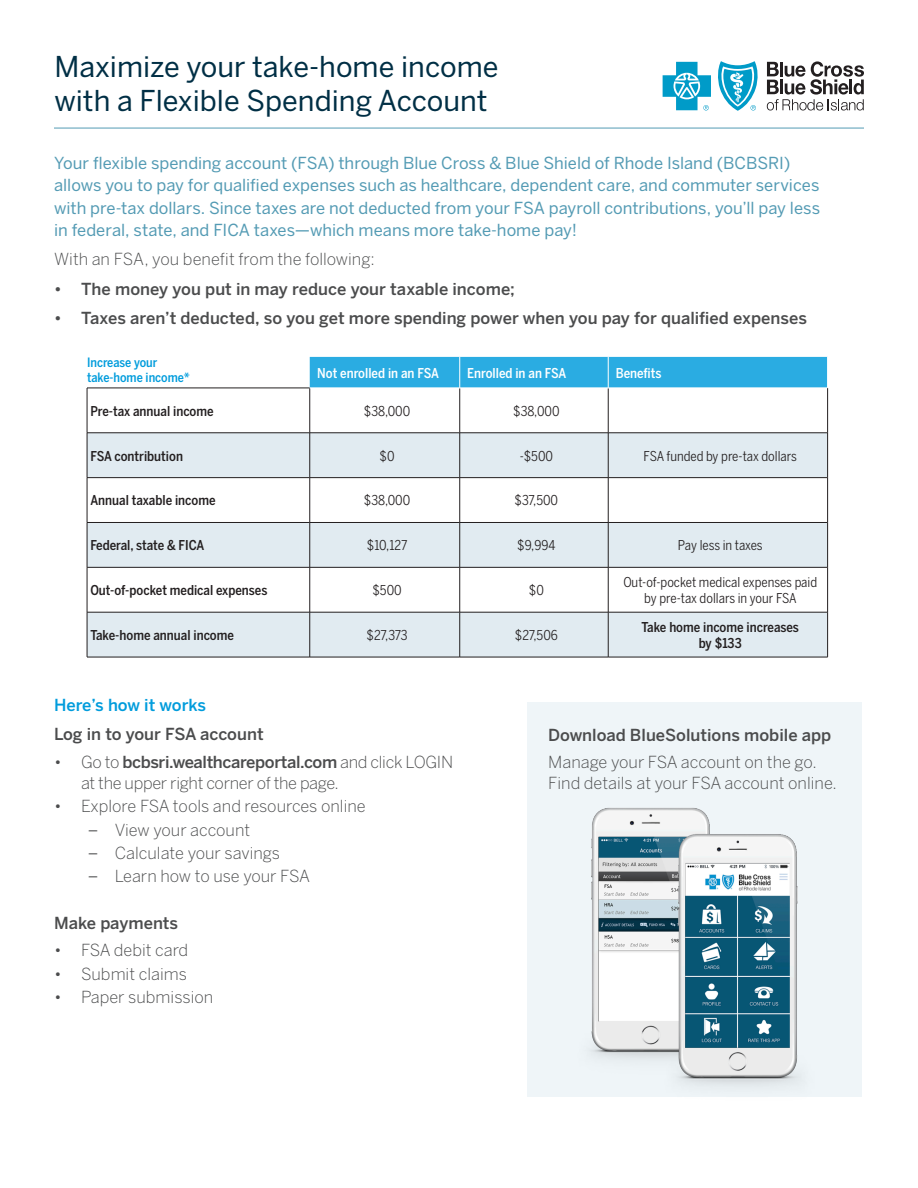
<style>
.page{position:relative;width:918px;height:1188px;background:#fff}
.page>*{position:absolute;margin:0;border:0;box-sizing:border-box;transform-origin:0 0}
.SUBHEADS_paragraphs{font:28.5px/34.2px "Benton Sans";color:#002f45}
.Body_Copy{font:16.5px/22.5px "Benton Sans";color:#549bb4}
.Body_Copy-2{font:300 16.5px/21px "Benton Sans";color:#4b4c4d}
.t1{font:500 16.5px "Benton Sans";color:#4b4c4d}
.Body_Copy-3{font:300 16.5px/21px "Benton Sans";letter-spacing:-.02em;color:#4b4c4d}
.t2{font:500 16.5px "Benton Sans";color:#009cdc}
.t3{font:13.5px/16.2px "Benton Sans Cond";color:#231f20;text-align:center}
.t4{font:500 13.5px/16.5px "Benton Sans Cond";color:#231f20;text-align:center}
.t5{font:500 13.5px "Benton Sans Cond";color:#fff}
.t6{font:500 12.75px/15.3px "Benton Sans Cond";color:#009cdc}
.s1{font-weight:500}
.s2{font-weight:400}
</style>
<div class="page">
<div style="left:527px;top:702px;width:335px;height:394px;background:#eff5f8"></div>
<hr style="left:54px;top:128px;width:810px;height:1px;background:#549bb4">
<svg style="left:663px;top:62px;width:48px;height:48px"></svg>
<svg style="left:718px;top:61px;width:40px;height:50px"></svg>
<svg style="left:767px;top:61px;width:97px;height:49px"></svg>
<img style="left:561px;top:807px;width:269px;height:290px">
<div style="left:310px;top:357px;width:517px;height:31px;background:#2aace2"></div>
<svg style="left:88px;top:389px;width:739px;height:44px"></svg>
<svg style="left:88px;top:434px;width:739px;height:223px;fill:#e1ebf1"></svg>
<hr style="left:309px;top:388px;width:1px;height:45px;background:#231f20">
<hr style="left:309px;top:433px;width:1px;height:45px;background:#231f20">
<hr style="left:309px;top:478px;width:1px;height:44px;background:#231f20">
<hr style="left:309px;top:522px;width:1px;height:45px;background:#231f20">
<hr style="left:309px;top:567px;width:1px;height:45px;background:#231f20">
<hr style="left:309px;top:612px;width:1px;height:45px;background:#231f20">
<hr style="left:87px;top:567px;width:223px;height:1px;background:#231f20">
<hr style="left:87px;top:612px;width:223px;height:1px;background:#231f20">
<hr style="left:87px;top:657px;width:223px;height:1px;background:#231f20">
<hr style="left:459px;top:357px;width:1px;height:31px;background:#fff">
<hr style="left:608px;top:357px;width:1px;height:31px;background:#fff">
<hr style="left:87px;top:388px;width:223px;height:1px;background:#231f20">
<hr style="left:87px;top:388px;width:1px;height:45px;background:#231f20">
<hr style="left:87px;top:433px;width:223px;height:1px;background:#231f20">
<hr style="left:87px;top:433px;width:1px;height:45px;background:#231f20">
<hr style="left:87px;top:477px;width:223px;height:1px;background:#231f20">
<hr style="left:87px;top:478px;width:1px;height:44px;background:#231f20">
<hr style="left:87px;top:522px;width:223px;height:1px;background:#231f20">
<hr style="left:87px;top:523px;width:1px;height:44px;background:#231f20">
<hr style="left:87px;top:567px;width:1px;height:45px;background:#231f20">
<hr style="left:87px;top:612px;width:1px;height:45px;background:#231f20">
<hr style="left:459px;top:388px;width:1px;height:45px;background:#231f20">
<hr style="left:459px;top:433px;width:1px;height:45px;background:#231f20">
<hr style="left:459px;top:478px;width:1px;height:44px;background:#231f20">
<hr style="left:459px;top:523px;width:1px;height:44px;background:#231f20">
<hr style="left:459px;top:567px;width:1px;height:45px;background:#231f20">
<hr style="left:459px;top:612px;width:1px;height:45px;background:#231f20">
<hr style="left:608px;top:388px;width:1px;height:45px;background:#231f20">
<hr style="left:608px;top:433px;width:1px;height:45px;background:#231f20">
<hr style="left:608px;top:478px;width:1px;height:44px;background:#231f20">
<hr style="left:608px;top:523px;width:1px;height:44px;background:#231f20">
<hr style="left:608px;top:567px;width:1px;height:45px;background:#231f20">
<hr style="left:608px;top:612px;width:1px;height:45px;background:#231f20">
<hr style="left:310px;top:388px;width:150px;height:1px;background:#fff">
<hr style="left:608px;top:388px;width:220px;height:1px;background:#fff">
<hr style="left:827px;top:388px;width:1px;height:45px;background:#231f20">
<hr style="left:827px;top:433px;width:1px;height:45px;background:#231f20">
<hr style="left:827px;top:478px;width:1px;height:44px;background:#231f20">
<hr style="left:827px;top:522px;width:1px;height:45px;background:#231f20">
<hr style="left:827px;top:567px;width:1px;height:45px;background:#231f20">
<hr style="left:827px;top:612px;width:1px;height:45px;background:#231f20">
<hr style="left:310px;top:433px;width:150px;height:1px;background:#231f20">
<hr style="left:460px;top:433px;width:148px;height:1px;background:#231f20">
<hr style="left:608px;top:433px;width:220px;height:1px;background:#231f20">
<hr style="left:310px;top:477px;width:150px;height:1px;background:#231f20">
<hr style="left:460px;top:477px;width:148px;height:1px;background:#231f20">
<hr style="left:608px;top:477px;width:220px;height:1px;background:#231f20">
<hr style="left:310px;top:522px;width:150px;height:1px;background:#231f20">
<hr style="left:460px;top:522px;width:148px;height:1px;background:#231f20">
<hr style="left:608px;top:522px;width:220px;height:1px;background:#231f20">
<hr style="left:310px;top:567px;width:150px;height:1px;background:#231f20">
<hr style="left:460px;top:567px;width:148px;height:1px;background:#231f20">
<hr style="left:608px;top:567px;width:220px;height:1px;background:#231f20">
<hr style="left:310px;top:612px;width:150px;height:1px;background:#231f20">
<hr style="left:460px;top:612px;width:148px;height:1px;background:#231f20">
<hr style="left:608px;top:612px;width:220px;height:1px;background:#231f20">
<hr style="left:310px;top:657px;width:150px;height:1px;background:#231f20">
<hr style="left:460px;top:657px;width:148px;height:1px;background:#231f20">
<hr style="left:608px;top:657px;width:220px;height:1px;background:#231f20">
<p class="SUBHEADS_paragraphs" style="left:54px;top:49px;width:446px">Maximize your take-home income with a Flexible Spending Account</p>
<p class="Body_Copy" style="left:54px;top:151px;width:768px">Your flexible spending account (FSA) through Blue Cross &amp; Blue Shield of Rhode Island (BCBSRI) allows you to pay for qualified expenses such as healthcare, dependent care, and commuter services with pre-tax dollars. Since taxes are not deducted from your FSA payroll contributions, you’ll pay less in federal, state, and FICA taxes—which means more take-home pay!</p>
<p class="Body_Copy-2" style="left:54px;top:249px;width:322px">With an FSA, you benefit from the following:</p>
<p class="t1" style="left:54px;top:279px;width:462px">• The money you put in may reduce your taxable income;</p>
<p class="t1" style="left:54px;top:308px;width:754px">• Taxes aren’t deducted, so you get more spending power when you pay for qualified expenses</p>
<p class="t6" style="left:87px;top:354px;width:105px">Increase your take-home income*</p>
<p class="t5" style="left:317px;top:365px;width:123px">Not enrolled in an FSA</p>
<p class="t5" style="left:467px;top:365px;width:101px">Enrolled in an FSA</p>
<p class="t5" style="left:616px;top:365px;width:47px">Benefits</p>
<p class="t4" style="left:90px;top:402px;width:125px">Pre-tax annual income</p>
<p class="t3" style="left:364px;top:403px;width:48px">$38,000</p>
<p class="t3" style="left:513px;top:403px;width:48px">$38,000</p>
<p class="t4" style="left:90px;top:447px;width:94px">FSA contribution</p>
<p class="t3" style="left:380px;top:447px;width:16px">$0</p>
<p class="t3" style="left:520px;top:447px;width:35px">-$500</p>
<p class="t3" style="left:644px;top:447px;width:155px">FSA funded by pre-tax dollars</p>
<p class="t4" style="left:90px;top:492px;width:127px">Annual taxable income</p>
<p class="t3" style="left:364px;top:492px;width:48px">$38,000</p>
<p class="t3" style="left:515px;top:492px;width:45px">$37,500</p>
<p class="t4" style="left:90px;top:537px;width:115px">Federal, state &amp; FICA</p>
<p class="t3" style="left:367px;top:537px;width:42px">$10,127</p>
<p class="t3" style="left:517px;top:537px;width:40px">$9,994</p>
<p class="t3" style="left:678px;top:537px;width:86px">Pay less in taxes</p>
<p class="t4" style="left:90px;top:582px;width:179px">Out-of-pocket medical expenses</p>
<p class="t3" style="left:373px;top:582px;width:31px">$500</p>
<p class="t3" style="left:529px;top:582px;width:16px">$0</p>
<p class="t3" style="left:623px;top:574px;width:195px">Out-of-pocket medical expenses paid by pre-tax dollars in your FSA</p>
<p class="t4" style="left:90px;top:627px;width:145px">Take-home annual income</p>
<p class="t3" style="left:367px;top:627px;width:43px">$27,373</p>
<p class="t3" style="left:515px;top:627px;width:44px">$27,506</p>
<p class="t4" style="left:642px;top:618px;width:159px">Take home income increases by $133</p>
<p class="t2" style="left:54px;top:695px;width:154px">Here’s how it works</p>
<p class="t1" style="left:54px;top:725px;width:211px">Log in to your FSA account</p>
<p class="Body_Copy-3" style="left:81px;top:751px;width:374px;text-indent:-27px">• Go to <span class="s1">bcbsri.wealthcareportal.com</span> and click LOGIN at the upper right corner of the page.</p>
<p class="Body_Copy-2" style="left:54px;top:796px;width:313px">• Explore FSA tools and resources online</p>
<p class="Body_Copy-2" style="left:88px;top:819px;width:164px"><span class="s2">–</span> View your account</p>
<p class="Body_Copy-2" style="left:88px;top:842px;width:194px"><span class="s2">–</span> Calculate your savings</p>
<p class="Body_Copy-2" style="left:88px;top:865px;width:224px"><span class="s2">–</span> Learn how to use your FSA</p>
<p class="t1" style="left:54px;top:913px;width:126px">Make payments</p>
<p class="Body_Copy-2" style="left:54px;top:940px;width:136px">• FSA debit card</p>
<p class="Body_Copy-2" style="left:54px;top:963px;width:135px">• Submit claims</p>
<p class="Body_Copy-2" style="left:54px;top:986px;width:161px">• Paper submission</p>
<p class="t1" style="left:548px;top:725px;width:284px">Download BlueSolutions mobile app</p>
<p class="Body_Copy-2" style="left:548px;top:752px;width:290px">Manage your FSA account on the go.<br>Find details at your FSA account online.</p>
</div>
